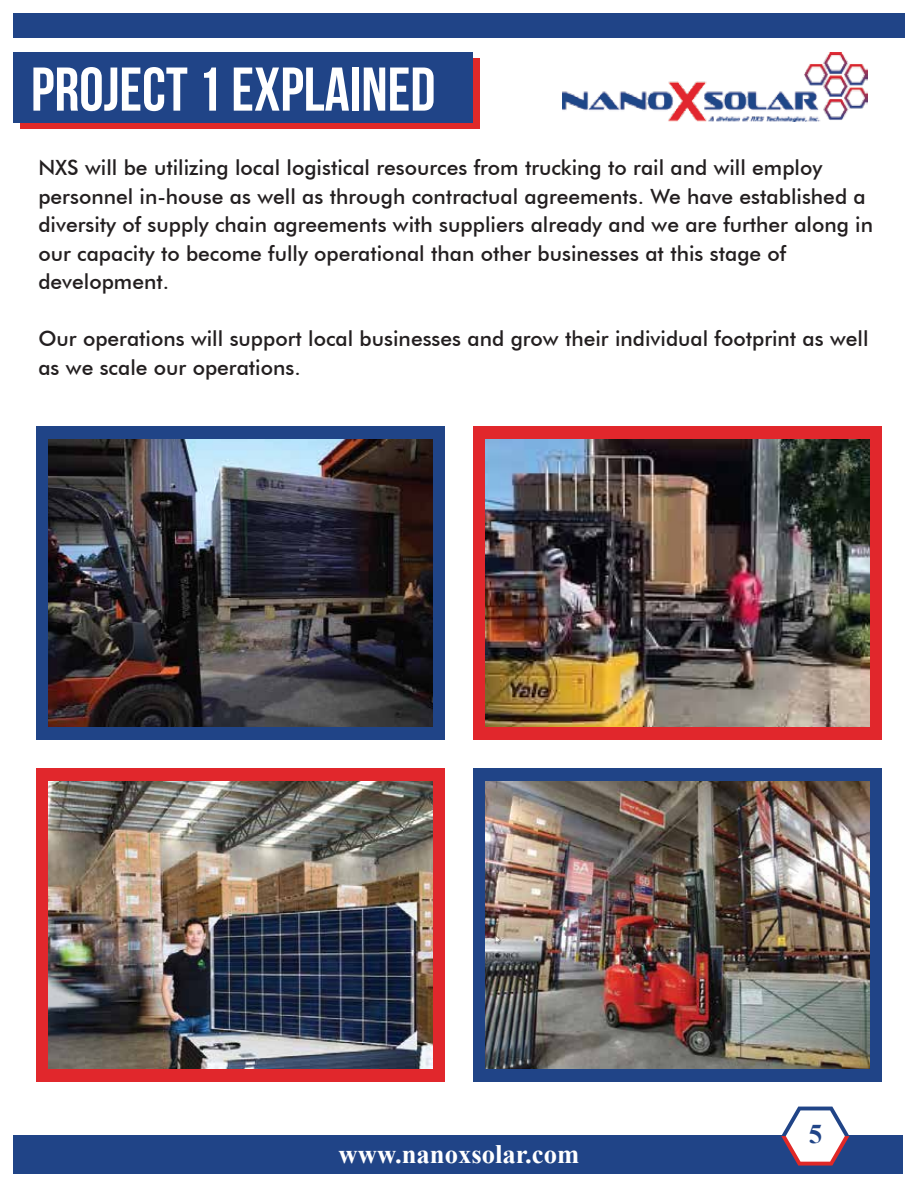
<style>
.page{position:relative;width:918px;height:1188px;background:#fff}
.page>*{position:absolute;margin:0;border:0;box-sizing:border-box;transform-origin:0 0}
.t1{font:700 61.65px "Bebas Neue";color:#fff}
.t2{font:700 27px "Times New Roman";color:#204487}
.t3{font:700 26.7px "Times New Roman";color:#fff}
.t4{font:500 21px/28.5px "Futura BT";color:#231f20}
</style>
<div class="page">
<img style="left:563px;top:52px;width:304px;height:69px">
<div style="left:13px;top:14px;width:891px;height:24px;background:#204487"></div>
<div style="left:20px;top:58px;width:459px;height:70px;background:#e02928"></div>
<div style="left:13px;top:52px;width:460px;height:71px;background:#204487"></div>
<div style="left:13px;top:1136px;width:890px;height:38px;background:#204487"></div>
<svg style="left:781px;top:1107px;width:68px;height:59px"></svg>
<div style="left:36px;top:426px;width:408px;height:314px;background:#204487"></div>
<div style="left:474px;top:426px;width:408px;height:314px;background:#e1272c"></div>
<div style="left:36px;top:768px;width:408px;height:314px;background:#e1272c"></div>
<div style="left:474px;top:768px;width:408px;height:314px;background:#204487"></div>
<img style="left:48px;top:440px;width:384px;height:286px">
<img style="left:486px;top:440px;width:384px;height:286px">
<img style="left:48px;top:782px;width:384px;height:287px">
<img style="left:486px;top:782px;width:384px;height:287px">
<h1 class="t1" style="left:31px;top:56px;width:406px">PROJECT 1 EXPLAINED</h1>
<p class="t4" style="left:38px;top:153px;width:836px">NXS will be utilizing local logistical resources from trucking to rail and will employ personnel in-house as well as through contractual agreements. We have established a diversity of supply chain agreements with suppliers already and we are further along in our capacity to become fully operational than other businesses at this stage of development.</p>
<p class="t4" style="left:38px;top:324px;width:832px">Our operations will support local businesses and grow their individual footprint as well as we scale our operations.</p>
<p class="t3" style="left:339px;top:1135px;width:242px">www.nanoxsolar.com</p>
<p class="t2" style="left:809px;top:1114px;width:15px">5</p>
</div>
